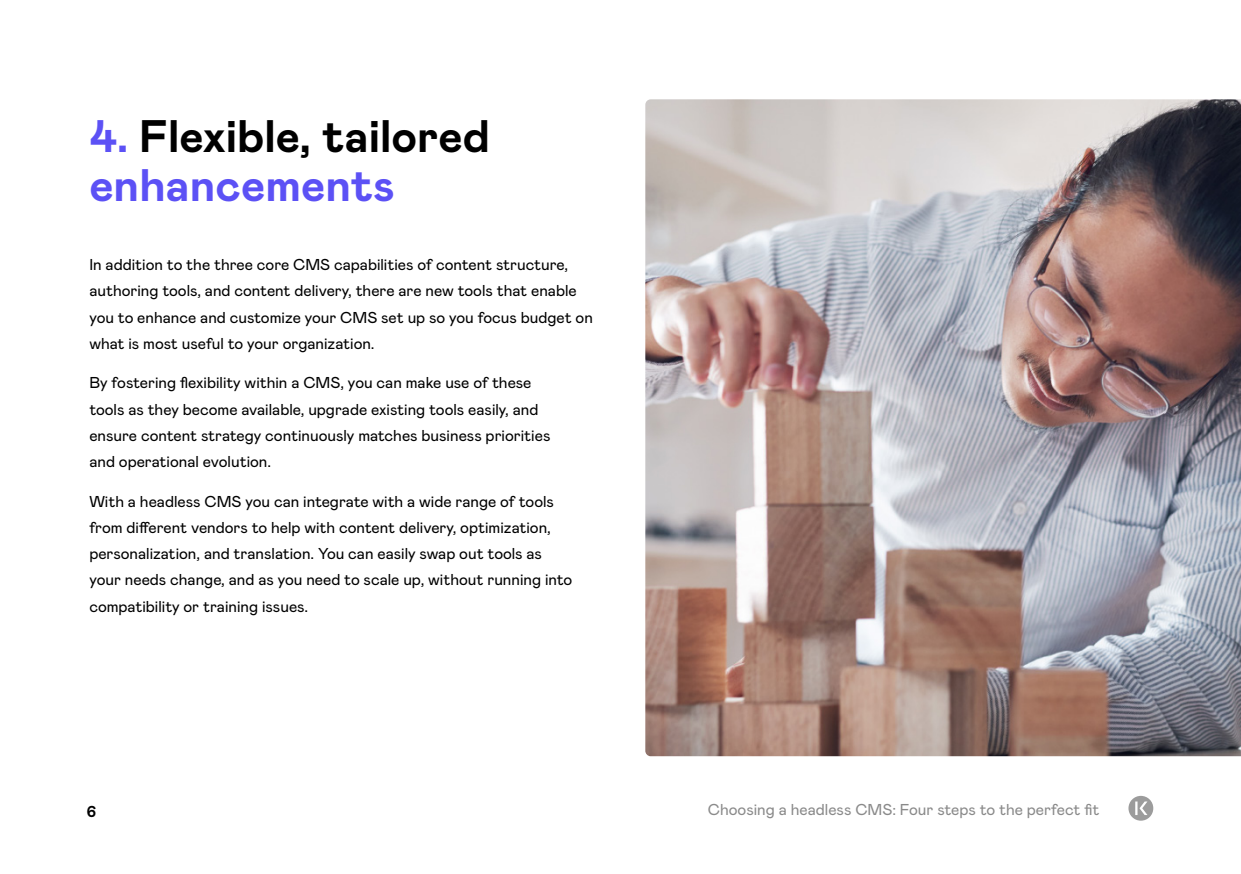
<style>
.page{position:relative;width:1241px;height:874px;background:#fff}
.page>*{position:absolute;margin:0;border:0;box-sizing:border-box;transform-origin:0 0}
.t1{font:700 45.5px/49px "Mabry Pro";color:#000}
.t2{font:15.75px/26.2px "Mabry Pro";color:#000}
.t3{font:15.75px "Mabry Pro";color:#8a8a8a}
.t4{font:700 15.75px "Mabry Pro";color:#000}
.s1{color:#5c51f5}
</style>
<div class="page">
<svg style="left:1128px;top:795px;width:25px;height:25px"></svg>
<img style="left:645px;top:99px;width:595px;height:656px">
<h2 class="t1" style="left:89px;top:113px;width:402px"><span class="s1">4.</span> Flexible, tailored <span class="s1">enhancements</span></h2>
<p class="t2" style="left:89px;top:252px;width:505px">In addition to the three core CMS capabilities of content structure, authoring tools, and content delivery, there are new tools that enable you to enhance and customize your CMS set up so you focus budget on what is most useful to your organization.</p>
<p class="t2" style="left:89px;top:370px;width:462px">By fostering flexibility within a CMS, you can make use of these tools as they become available, upgrade existing tools easily, and ensure content strategy continuously matches business priorities and operational evolution.</p>
<p class="t2" style="left:89px;top:488px;width:484px">With a headless CMS you can integrate with a wide range of tools from different vendors to help with content delivery, optimization, personalization, and translation. You can easily swap out tools as your needs change, and as you need to scale up, without running into compatibility or training issues.</p>
<p class="t4" style="left:87px;top:801px;width:11px">6</p>
<p class="t3" style="left:707px;top:799px;width:393px">Choosing a headless CMS: Four steps to the perfect fit</p>
</div>
